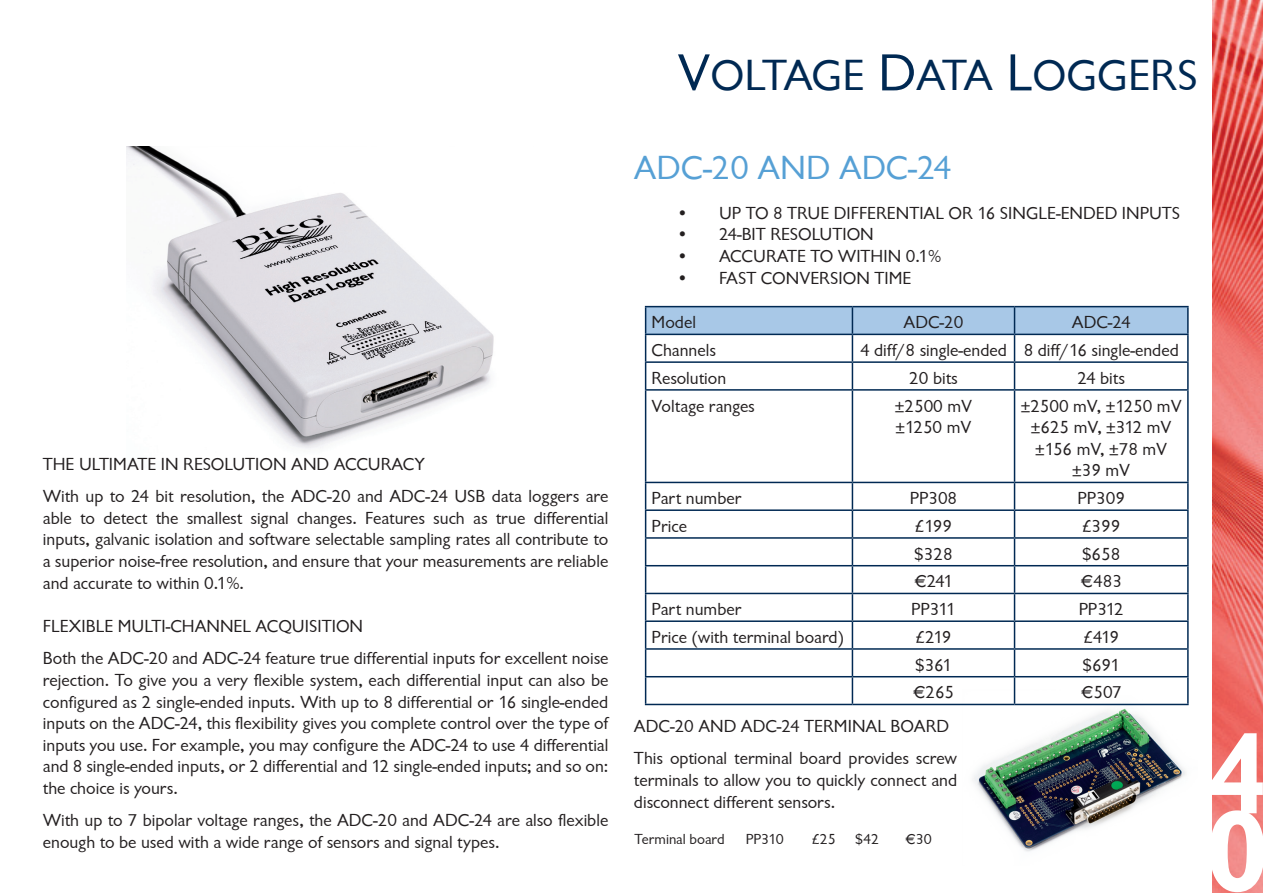
<style>
.page{position:relative;width:1263px;height:893px;background:#fff}
.page>*{position:absolute;margin:0;border:0;box-sizing:border-box;transform-origin:0 0}
.t1{font:700 120px "Chantilly";color:#fff}
.t2{font:45px "Chantilly";color:#002953}
.t3{font:34.5px "Chantilly";color:#56a0d5}
.t4{font:18px/21.6px "Chantilly";color:#231f20;text-align:justify}
.t5{font:15px "Chantilly";color:#231f20}
.s1{font-size:54px}
</style>
<div class="page">
<img style="left:126px;top:147px;width:351px;height:302px">
<svg style="left:149px;top:146px;width:345px;height:244px"></svg>
<svg style="left:954px;top:680px;width:259px;height:158px"></svg>
<svg style="left:1014px;top:764px;width:199px;height:122px"></svg>
<hr style="left:645px;top:306px;width:207px;height:1px;background:#002953">
<hr style="left:852px;top:306px;width:162px;height:1px;background:#002953">
<hr style="left:1014px;top:306px;width:175px;height:1px;background:#002953">
<hr style="left:1187px;top:307px;width:2px;height:27px;background:#002953">
<hr style="left:1014px;top:334px;width:175px;height:1px;background:#002953">
<hr style="left:1187px;top:335px;width:2px;height:26px;background:#002953">
<hr style="left:1014px;top:361px;width:175px;height:2px;background:#002953">
<svg style="left:645px;top:307px;width:543px;height:82px"></svg>
<hr style="left:1187px;top:363px;width:2px;height:26px;background:#002953">
<hr style="left:645px;top:389px;width:207px;height:2px;background:#002953">
<hr style="left:645px;top:391px;width:1px;height:91px;background:#002953">
<hr style="left:852px;top:389px;width:162px;height:2px;background:#002953">
<hr style="left:852px;top:391px;width:1px;height:91px;background:#002953">
<hr style="left:1014px;top:389px;width:175px;height:2px;background:#002953">
<hr style="left:1014px;top:391px;width:1px;height:91px;background:#002953">
<hr style="left:1187px;top:391px;width:2px;height:91px;background:#002953">
<hr style="left:645px;top:482px;width:207px;height:1px;background:#002953">
<hr style="left:852px;top:482px;width:162px;height:1px;background:#002953">
<hr style="left:1014px;top:482px;width:175px;height:1px;background:#002953">
<hr style="left:1187px;top:483px;width:2px;height:26px;background:#002953">
<hr style="left:645px;top:509px;width:207px;height:2px;background:#002953">
<hr style="left:852px;top:509px;width:162px;height:2px;background:#002953">
<hr style="left:1014px;top:509px;width:175px;height:2px;background:#002953">
<hr style="left:1187px;top:511px;width:2px;height:26px;background:#002953">
<hr style="left:645px;top:537px;width:207px;height:2px;background:#002953">
<hr style="left:852px;top:537px;width:162px;height:2px;background:#002953">
<hr style="left:1014px;top:537px;width:175px;height:2px;background:#002953">
<hr style="left:1187px;top:539px;width:2px;height:26px;background:#002953">
<hr style="left:645px;top:565px;width:207px;height:1px;background:#002953">
<hr style="left:852px;top:565px;width:162px;height:1px;background:#002953">
<hr style="left:1014px;top:565px;width:175px;height:1px;background:#002953">
<hr style="left:1187px;top:566px;width:2px;height:27px;background:#002953">
<hr style="left:645px;top:593px;width:207px;height:1px;background:#002953">
<hr style="left:852px;top:593px;width:162px;height:1px;background:#002953">
<hr style="left:1014px;top:593px;width:175px;height:1px;background:#002953">
<hr style="left:1187px;top:594px;width:2px;height:26px;background:#002953">
<hr style="left:645px;top:620px;width:207px;height:2px;background:#002953">
<hr style="left:852px;top:620px;width:162px;height:2px;background:#002953">
<hr style="left:1014px;top:620px;width:175px;height:2px;background:#002953">
<hr style="left:1187px;top:622px;width:2px;height:26px;background:#002953">
<hr style="left:645px;top:648px;width:207px;height:2px;background:#002953">
<hr style="left:852px;top:648px;width:162px;height:2px;background:#002953">
<hr style="left:1014px;top:648px;width:175px;height:2px;background:#002953">
<hr style="left:1187px;top:650px;width:2px;height:26px;background:#002953">
<hr style="left:645px;top:676px;width:207px;height:1px;background:#002953">
<svg style="left:645px;top:483px;width:1px;height:221px"></svg>
<hr style="left:852px;top:676px;width:162px;height:1px;background:#002953">
<svg style="left:852px;top:483px;width:1px;height:221px"></svg>
<hr style="left:1014px;top:676px;width:175px;height:1px;background:#002953">
<svg style="left:1014px;top:483px;width:1px;height:221px"></svg>
<hr style="left:1187px;top:677px;width:2px;height:27px;background:#002953">
<hr style="left:645px;top:704px;width:207px;height:1px;background:#002953">
<hr style="left:852px;top:704px;width:162px;height:1px;background:#002953">
<hr style="left:1014px;top:704px;width:175px;height:1px;background:#002953">
<img style="left:1213px;top:0;width:50px;height:893px">
<svg style="left:1240px;top:861px;width:9px;height:32px"></svg>
<p class="t2" style="left:677px;top:51px;width:522px"><span class="s1">V</span>OLTAGE <span class="s1">D</span>ATA <span class="s1">L</span>OGGERS</p>
<p class="t4" style="left:43px;top:453px;width:384px">THE ULTIMATE IN RESOLUTION AND ACCURACY</p>
<p class="t4" style="left:43px;top:486px;width:567px">With up to 24 bit resolution, the ADC-20 and ADC-24 USB data loggers are able to detect the smallest signal changes. Features such as true differential inputs, galvanic isolation and software selectable sampling rates all contribute to a superior noise-free resolution, and ensure that your measurements are reliable and accurate to within 0.1%.</p>
<p class="t4" style="left:43px;top:615px;width:322px">FLEXIBLE MULTI-CHANNEL ACQUISITION</p>
<p class="t4" style="left:43px;top:648px;width:567px">Both the ADC-20 and ADC-24 feature true differential inputs for excellent noise rejection. To give you a very flexible system, each differential input can also be configured as 2 single-ended inputs. With up to 8 differential or 16 single-ended inputs on the ADC-24, this flexibility gives you complete control over the type of inputs you use. For example, you may configure the ADC-24 to use 4 differential and 8 single-ended inputs, or 2 differential and 12 single-ended inputs; and so on: the choice is yours.</p>
<p class="t4" style="left:43px;top:810px;width:567px">With up to 7 bipolar voltage ranges, the ADC-20 and ADC-24 are also flexible enough to be used with a wide range of sensors and signal types.</p>
<p class="t3" style="left:634px;top:149px;width:319px">ADC-20 AND ADC-24</p>
<p class="t4" style="left:676px;top:202px;width:505px">• UP TO 8 TRUE DIFFERENTIAL OR 16 SINGLE-ENDED INPUTS</p>
<p class="t4" style="left:676px;top:224px;width:199px">• 24-BIT RESOLUTION</p>
<p class="t4" style="left:676px;top:246px;width:266px">• ACCURATE TO WITHIN 0.1%</p>
<p class="t4" style="left:676px;top:267px;width:236px">• FAST CONVERSION TIME</p>
<p class="t4" style="left:652px;top:312px;width:46px">Model</p>
<p class="t4" style="left:903px;top:312px;width:61px">ADC-20</p>
<p class="t4" style="left:1072px;top:312px;width:60px">ADC-24</p>
<p class="t4" style="left:652px;top:340px;width:66px">Channels</p>
<p class="t4" style="left:860px;top:340px;width:148px">4 diff/8 single-ended</p>
<p class="t4" style="left:1024px;top:340px;width:157px">8 diff/16 single-ended</p>
<p class="t4" style="left:652px;top:367px;width:76px">Resolution</p>
<p class="t4" style="left:909px;top:367px;width:50px">20 bits</p>
<p class="t4" style="left:1077px;top:367px;width:49px">24 bits</p>
<p class="t4" style="left:652px;top:395px;width:105px">Voltage ranges</p>
<p class="t4" style="left:895px;top:395px;width:79px">±2500 mV</p>
<p class="t4" style="left:895px;top:417px;width:77px">±1250 mV</p>
<p class="t4" style="left:1021px;top:395px;width:162px">±2500 mV, ±1250 mV</p>
<p class="t4" style="left:1031px;top:417px;width:142px">±625 mV, ±312 mV</p>
<p class="t4" style="left:1035px;top:438px;width:134px">±156 mV, ±78 mV</p>
<p class="t4" style="left:1072px;top:460px;width:59px">±39 mV</p>
<p class="t4" style="left:652px;top:488px;width:92px">Part number</p>
<p class="t4" style="left:910px;top:488px;width:49px">PP308</p>
<p class="t4" style="left:1077px;top:488px;width:49px">PP309</p>
<p class="t4" style="left:652px;top:515px;width:37px">Price</p>
<p class="t4" style="left:915px;top:515px;width:39px">£199</p>
<p class="t4" style="left:1082px;top:515px;width:40px">£399</p>
<p class="t4" style="left:914px;top:543px;width:40px">$328</p>
<p class="t4" style="left:1082px;top:543px;width:40px">$658</p>
<p class="t4" style="left:914px;top:571px;width:41px">€241</p>
<p class="t4" style="left:1080px;top:571px;width:43px">€483</p>
<p class="t4" style="left:652px;top:599px;width:92px">Part number</p>
<p class="t4" style="left:911px;top:599px;width:46px">PP311</p>
<p class="t4" style="left:1079px;top:599px;width:47px">PP312</p>
<p class="t4" style="left:652px;top:626px;width:194px">Price (with terminal board)</p>
<p class="t4" style="left:915px;top:626px;width:37px">£219</p>
<p class="t4" style="left:1083px;top:626px;width:37px">£419</p>
<p class="t4" style="left:915px;top:654px;width:38px">$361</p>
<p class="t4" style="left:1082px;top:654px;width:39px">$691</p>
<p class="t4" style="left:913px;top:682px;width:43px">€265</p>
<p class="t4" style="left:1081px;top:682px;width:42px">€507</p>
<p class="t4" style="left:634px;top:715px;width:317px">ADC-20 AND ADC-24 TERMINAL BOARD</p>
<p class="t4" style="left:634px;top:748px;width:325px">This optional terminal board provides screw terminals to allow you to quickly connect and disconnect different sensors.</p>
<p class="t5" style="left:635px;top:831px;width:91px">Terminal board</p>
<p class="t5" style="left:746px;top:831px;width:40px">PP310</p>
<p class="t5" style="left:812px;top:831px;width:25px">£25</p>
<p class="t5" style="left:855px;top:831px;width:25px">$42</p>
<p class="t5" style="left:905px;top:831px;width:28px">€30</p>
<p class="t1" style="left:1205px;top:706px;width:65px">4</p>
<p class="t1" style="left:1205px;top:784px;width:65px">0</p>
</div>
